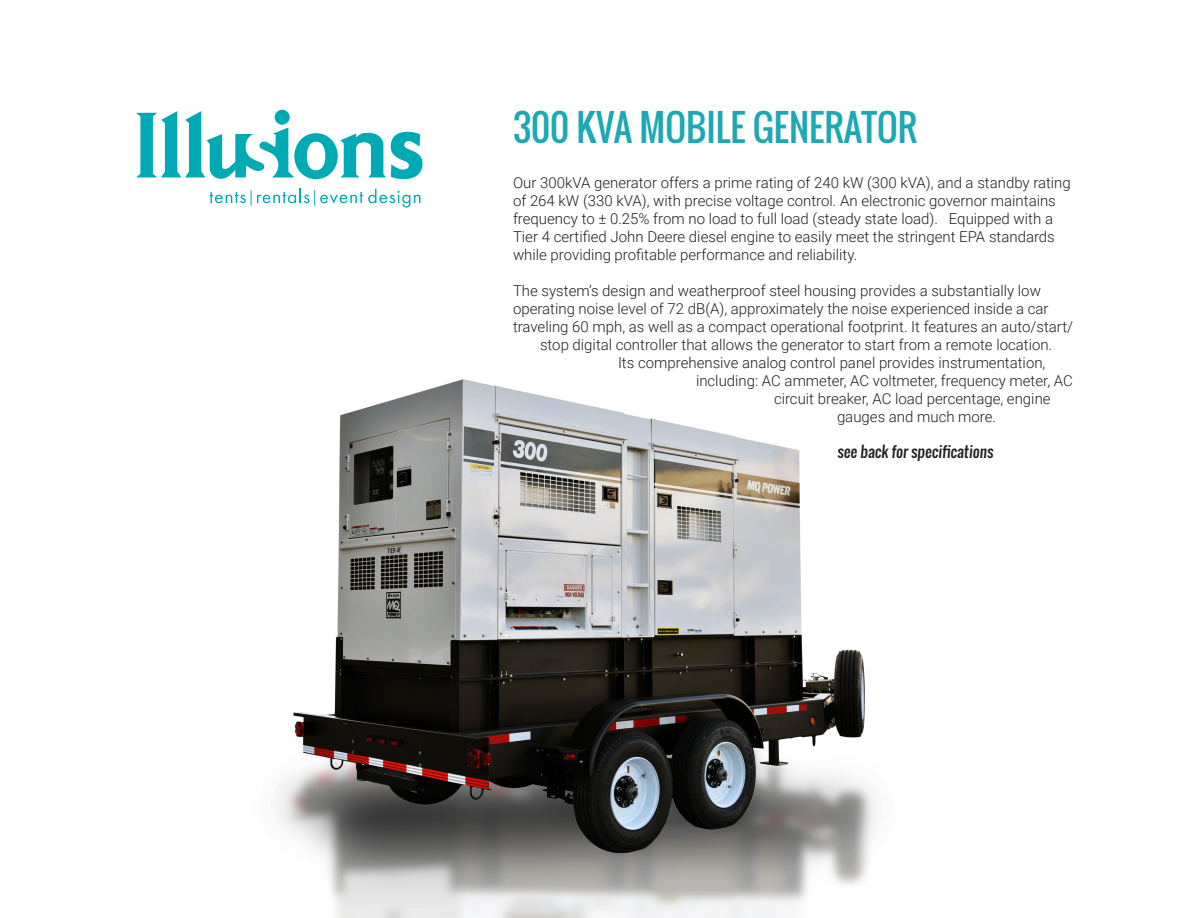
<style>
.page{position:relative;width:1188px;height:918px;background:#fff}
.page>*{position:absolute;margin:0;border:0;box-sizing:border-box;transform-origin:0 0}
.t1{font:36px "Oswald";color:#1ca9b3}
.t2{font:300 15px/18px "Roboto";color:#231f20}
.t3{font:15px "Oswald";color:#231f20}
</style>
<div class="page">
<img style="left:276px;top:379px;width:602px;height:539px">
<svg style="left:136px;top:111px;width:287px;height:68px"></svg>
<svg style="left:210px;top:189px;width:210px;height:19px"></svg>
<p class="t1" style="left:513px;top:101px;width:406px">300 KVA MOBILE GENERATOR</p>
<p class="t2" style="left:513px;top:173px;width:559px">Our 300kVA generator offers a prime rating of 240 kW (300 kVA), and a standby rating of 264 kW (330 kVA), with precise voltage control. An electronic governor maintains frequency to ± 0.25% from no load to full load (steady state load). Equipped with a Tier 4 certified John Deere diesel engine to easily meet the stringent EPA standards while providing profitable performance and reliability.</p>
<p class="t2" style="left:513px;top:281px;width:529px">The system’s design and weatherproof steel housing provides a substantially low</p>
<p class="t2" style="left:513px;top:299px;width:537px">operating noise level of 72 dB(A), approximately the noise experienced inside a car</p>
<p class="t2" style="left:513px;top:317px;width:562px">traveling 60 mph, as well as a compact operational footprint. It features an auto/start/</p>
<p class="t2" style="left:540px;top:335px;width:514px">stop digital controller that allows the generator to start from a remote location.</p>
<p class="t2" style="left:618px;top:353px;width:429px">Its comprehensive analog control panel provides instrumentation,</p>
<p class="t2" style="left:696px;top:371px;width:378px">including: AC ammeter, AC voltmeter, frequency meter, AC</p>
<p class="t2" style="left:774px;top:389px;width:278px">circuit breaker, AC load percentage, engine</p>
<p class="t2" style="left:837px;top:407px;width:161px">gauges and much more.</p>
<p class="t3" style="left:837px;top:440px;width:160px">see back for specifications</p>
</div>
